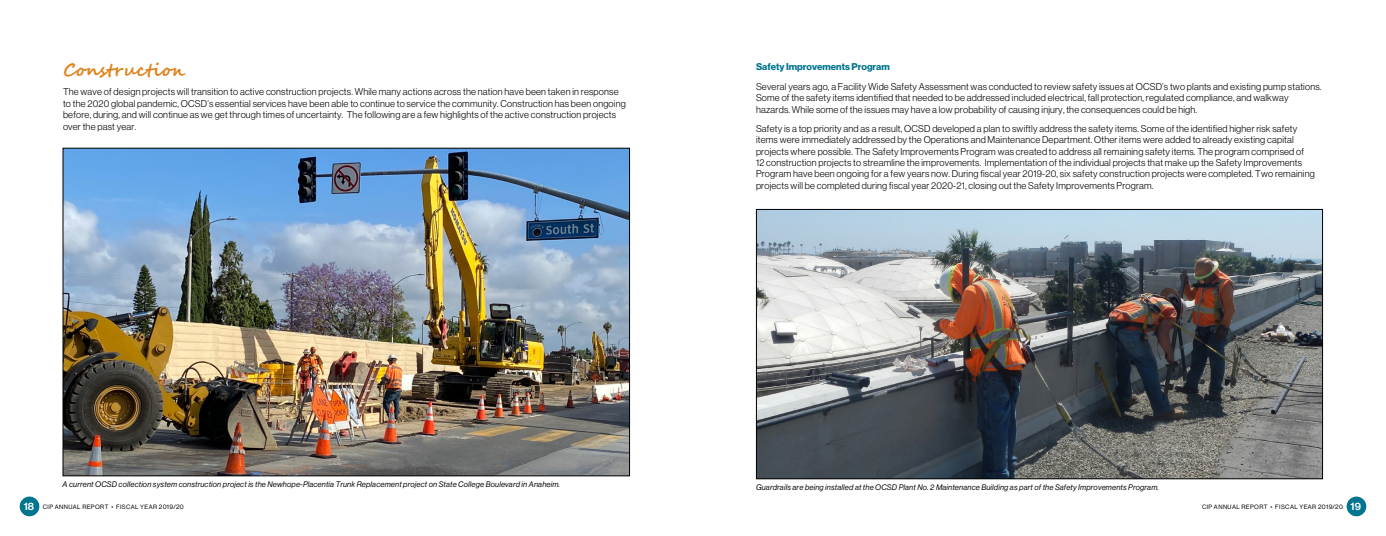
<style>
.page{position:relative;width:1386px;height:536px;background:#fff}
.page>*{position:absolute;margin:0;border:0;box-sizing:border-box;transform-origin:0 0}
.t1{font:700 17.5px "Segoe Script";color:#e08119}
.t2{font:9.62px/11.4px "N Haas Grotesk DS Pro 45 Lt";letter-spacing:.02em;color:#000}
.t3{font:9.62px "N Haas Grotesk DS Pro 75 Bd";color:#00758f}
.t4{font:7.88px "N Haas Grotesk DS Pro 56 It";letter-spacing:.02em;color:#000}
.t5{font:6.12px "N Haas Grotesk DS Pro 55 Rg";letter-spacing:.065em;color:#000}
.s1{font-family:"N Haas Grotesk DS Pro 65 Md";font-size:10.5px;color:#fff}
</style>
<div class="page">
<div style="left:1347px;top:496px;width:19px;height:20px;background:#00758f;border-radius:50%"></div>
<div style="left:20px;top:496px;width:19px;height:20px;background:#00758f;border-radius:50%"></div>
<img style="left:758px;top:211px;width:563px;height:266px">
<div style="left:756px;top:209px;width:567px;height:270px;border:1px solid #000"></div>
<img style="left:65px;top:150px;width:563px;height:324px">
<h1 class="t1" style="left:63px;top:56px;width:124px">Construction</h1>
<p class="t2" style="left:63px;top:86px;width:564px">The wave of design projects will transition to active construction projects. While many actions across the nation have been taken in response to the 2020 global pandemic, OCSD’s essential services have been able to continue to service the community. Construction has been ongoing before, during, and will continue as we get through times of uncertainty. The following are a few highlights of the active construction projects over the past year.</p>
<p class="t4" style="left:63px;top:479px;width:499px">A current OCSD collection system construction project is the Newhope-Placentia Trunk Replacement project on State College Boulevard in Anaheim.</p>
<p class="t3" style="left:756px;top:61px;width:135px">Safety Improvements Program</p>
<p class="t2" style="left:756px;top:81px;width:567px">Several years ago, a Facility Wide Safety Assessment was conducted to review safety issues at OCSD’s two plants and existing pump stations.<br>Some of the safety items identified that needed to be addressed included electrical, fall protection, regulated compliance, and walkway hazards. While some of the issues may have a low probability of causing injury, the consequences could be high.</p>
<p class="t2" style="left:756px;top:123px;width:560px">Safety is a top priority and as a result, OCSD developed a plan to swiftly address the safety items. Some of the identified higher risk safety items were immediately addressed by the Operations and Maintenance Department. Other items were added to already existing capital projects where possible. The Safety Improvements Program was created to address all remaining safety items. The program comprised of 12 construction projects to streamline the improvements. Implementation of the individual projects that make up the Safety Improvements Program have been ongoing for a few years now. During fiscal year 2019-20, six safety construction projects were completed. Two remaining projects will be completed during fiscal year 2020-21, closing out the Safety Improvements Program.</p>
<p class="t4" style="left:756px;top:483px;width:405px">Guardrails are being installed at the OCSD Plant No. 2 Maintenance Building as part of the Safety Improvements Program.</p>
<p class="t5" style="left:24px;top:503px;width:162px"><span class="s1">18</span> CIP ANNUAL REPORT • FISCAL YEAR 2019/20</p>
<p class="t5" style="left:1202px;top:503px;width:160px">CIP ANNUAL REPORT • FISCAL YEAR 2019/20 <span class="s1">19</span></p>
</div>
